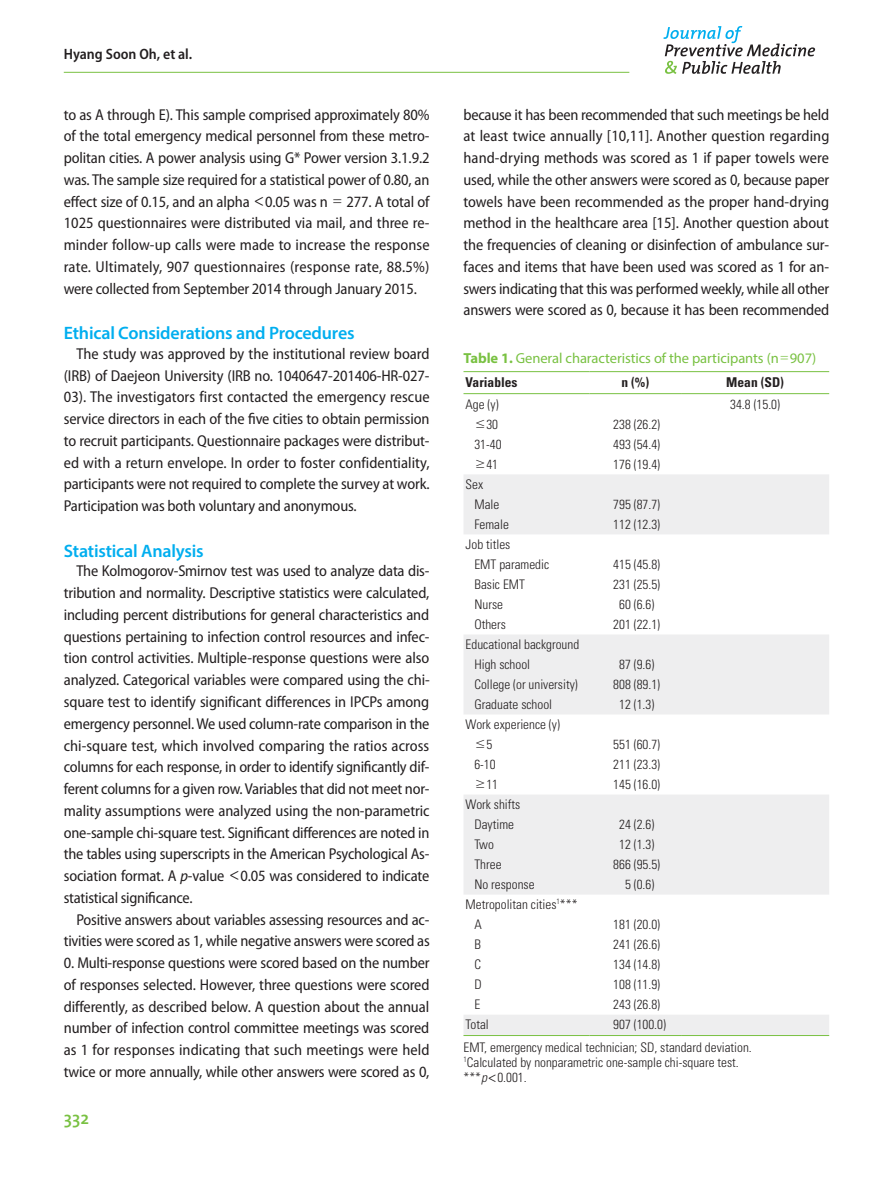
<style>
.page{position:relative;width:893px;height:1191px;background:#fff}
.page>*{position:absolute;margin:0;border:0;box-sizing:border-box;transform-origin:0 0}
.jpmph_중제목{font:600 18px "Myriad Pro";letter-spacing:-.01em;color:#00aeef}
.t1{font:600 18px "The Mix";color:#79c142}
.jpmph_본문{font:semi-condensed 15.75px/21.8px "Myriad Pro";letter-spacing:-.015em;color:#231f20;text-align:justify}
.jpmph_하시라-이름{font:600 semi-condensed 15px "Myriad Pro";color:#231f20}
.jpmph_표그림캡션{font:14.55px "Myriad Pro";letter-spacing:-.005em;color:#79c142}
.jpmph_표머리{font:700 condensed 13.5px "Univers LT Std";color:#231f20}
.jpmph_표본문{font:300 condensed 13.2px "Univers LT Std";color:#231f20}
.jpmph_표본문-2{font:13.2px "Dotum";color:#231f20}
.s1{font-family:"Dotum";font-stretch:normal}
.s2{font-style:italic}
.s3{font-weight:700}
.s4{font-family:"Dotum"}
.s5{font-family:"Dotum";font-weight:400;font-stretch:normal}
.s6{font-family:"Univers LT Std";font-weight:300;font-stretch:condensed}
</style>
<div class="page">
<hr style="left:64px;top:72px;width:565px;height:1px;background:#79c142">
<svg style="left:663px;top:26px;width:152px;height:48px"></svg>
<svg style="left:463px;top:372px;width:366px;height:1px"></svg>
<svg style="left:464px;top:474px;width:365px;height:561px"></svg>
<hr style="left:463px;top:371px;width:127px;height:1px;background:#79c142">
<hr style="left:590px;top:371px;width:91px;height:1px;background:#79c142">
<hr style="left:681px;top:371px;width:148px;height:1px;background:#79c142">
<hr style="left:463px;top:393px;width:127px;height:1px;background:#79c142">
<hr style="left:590px;top:393px;width:91px;height:1px;background:#79c142">
<hr style="left:681px;top:393px;width:148px;height:1px;background:#79c142">
<hr style="left:463px;top:1035px;width:127px;height:1px;background:#79c142">
<hr style="left:590px;top:1035px;width:91px;height:1px;background:#79c142">
<hr style="left:681px;top:1035px;width:148px;height:1px;background:#79c142">
<p class="jpmph_하시라-이름" style="left:64px;top:46px;width:130px">Hyang Soon Oh, et al.</p>
<p class="jpmph_본문" style="left:64px;top:104px;width:367px">to as A through E). This sample comprised approximately 80% of the total emergency medical personnel from these metro&shy;politan cities. A power analysis using G* Power version 3.1.9.2 was. The sample size required for a statistical power of 0.80, an effect size of 0.15, and an alpha <span class="s1">&lt;</span>0.05 was n <span class="s1">=</span> 277. A total of 1025 questionnaires were distributed via mail, and three re&shy;minder follow-up calls were made to increase the response rate. Ultimately, 907 questionnaires (response rate, 88.5%) were collected from September 2014 through January 2015.</p>
<p class="jpmph_중제목" style="left:64px;top:321px;width:292px">Ethical Considerations and Procedures</p>
<p class="jpmph_본문" style="left:64px;top:343px;width:367px;text-indent:13px">The study was approved by the institutional review board (IRB) of Daejeon University (IRB no. 1040647-201406-HR-027- 03). The investigators first contacted the emergency rescue service directors in each of the five cities to obtain permission to recruit participants. Questionnaire packages were distribut&shy;ed with a return envelope. In order to foster confidentiality, participants were not required to complete the survey at work.<br>Participation was both voluntary and anonymous.</p>
<p class="jpmph_중제목" style="left:64px;top:539px;width:141px">Statistical Analysis</p>
<p class="jpmph_본문" style="left:64px;top:560px;width:367px;text-indent:13px">The Kolmogorov-Smirnov test was used to analyze data dis&shy;tribution and normality. Descriptive statistics were calculated, including percent distributions for general characteristics and questions pertaining to infection control resources and infec&shy;tion control activities. Multiple-response questions were also analyzed. Categorical variables were compared using the chi&shy;square test to identify significant differences in IPCPs among emergency personnel. We used column-rate comparison in the chi-square test, which involved comparing the ratios across columns for each response, in order to identify significantly dif&shy;ferent columns for a given row. Variables that did not meet nor&shy;mality assumptions were analyzed using the non-parametric one-sample chi-square test. Significant differences are noted in the tables using superscripts in the American Psychological As&shy;sociation format. A <span class="s2">p</span>-value <span class="s1">&lt;</span>0.05 was considered to indicate statistical significance.</p>
<p class="jpmph_본문" style="left:64px;top:908px;width:367px;text-align:right">Positive answers about variables assessing resources and ac&shy;tivities were scored as 1, while negative answers were scored as</p>
<p class="jpmph_본문" style="left:64px;top:952px;width:367px">0. Multi-response questions were scored based on the number of responses selected. However, three questions were scored differently, as described below. A question about the annual number of infection control committee meetings was scored as 1 for responses indicating that such meetings were held twice or more annually, while other answers were scored as 0,</p>
<p class="t1" style="left:64px;top:1103px;width:27px">332</p>
<p class="jpmph_본문" style="left:463px;top:104px;width:367px">because it has been recommended that such meetings be held at least twice annually [10,11]. Another question regarding hand-drying methods was scored as 1 if paper towels were used, while the other answers were scored as 0, because paper towels have been recommended as the proper hand-drying method in the healthcare area [15]. Another question about the frequencies of cleaning or disinfection of ambulance sur&shy;faces and items that have been used was scored as 1 for an&shy;swers indicating that this was performed weekly, while all other answers were scored as 0, because it has been recommended</p>
<p class="jpmph_표그림캡션" style="left:463px;top:349px;width:354px"><span class="s3">Table 1.</span> General characteristics of the participants (n<span class="s4">=</span>907)</p>
<p class="jpmph_표머리" style="left:466px;top:374px;width:54px">Variables</p>
<p class="jpmph_표머리" style="left:621px;top:374px;width:29px">n (%)</p>
<p class="jpmph_표머리" style="left:726px;top:374px;width:59px">Mean (SD)</p>
<p class="jpmph_표본문" style="left:466px;top:396px;width:34px">Age (y)</p>
<p class="jpmph_표본문" style="left:730px;top:396px;width:51px">34.8 (15.0)</p>
<p class="jpmph_표본문" style="left:475px;top:416px;width:25px"><span class="s5">≤</span>30</p>
<p class="jpmph_표본문" style="left:613px;top:416px;width:48px">238 (26.2)</p>
<p class="jpmph_표본문" style="left:474px;top:436px;width:29px">31-40</p>
<p class="jpmph_표본문" style="left:613px;top:436px;width:48px">493 (54.4)</p>
<p class="jpmph_표본문" style="left:475px;top:456px;width:25px"><span class="s5">≥</span>41</p>
<p class="jpmph_표본문" style="left:613px;top:456px;width:48px">176 (19.4)</p>
<p class="jpmph_표본문" style="left:466px;top:476px;width:19px">Sex</p>
<p class="jpmph_표본문" style="left:474px;top:496px;width:26px">Male</p>
<p class="jpmph_표본문" style="left:613px;top:496px;width:48px">795 (87.7)</p>
<p class="jpmph_표본문" style="left:474px;top:516px;width:36px">Female</p>
<p class="jpmph_표본문" style="left:613px;top:516px;width:48px">112 (12.3)</p>
<p class="jpmph_표본문" style="left:466px;top:536px;width:46px">Job titles</p>
<p class="jpmph_표본문" style="left:474px;top:556px;width:76px">EMT paramedic</p>
<p class="jpmph_표본문" style="left:613px;top:556px;width:48px">415 (45.8)</p>
<p class="jpmph_표본문" style="left:474px;top:576px;width:52px">Basic EMT</p>
<p class="jpmph_표본문" style="left:613px;top:576px;width:48px">231 (25.5)</p>
<p class="jpmph_표본문" style="left:474px;top:596px;width:30px">Nurse</p>
<p class="jpmph_표본문" style="left:619px;top:596px;width:37px">60 (6.6)</p>
<p class="jpmph_표본문" style="left:474px;top:616px;width:33px">Others</p>
<p class="jpmph_표본문" style="left:613px;top:616px;width:48px">201 (22.1)</p>
<p class="jpmph_표본문" style="left:466px;top:636px;width:115px">Educational background</p>
<p class="jpmph_표본문" style="left:474px;top:656px;width:57px">High school</p>
<p class="jpmph_표본문" style="left:619px;top:656px;width:37px">87 (9.6)</p>
<p class="jpmph_표본문" style="left:474px;top:676px;width:105px">College (or university)</p>
<p class="jpmph_표본문" style="left:613px;top:676px;width:48px">808 (89.1)</p>
<p class="jpmph_표본문" style="left:474px;top:696px;width:79px">Graduate school</p>
<p class="jpmph_표본문" style="left:619px;top:696px;width:37px">12 (1.3)</p>
<p class="jpmph_표본문" style="left:466px;top:716px;width:96px">Work experience (y)</p>
<p class="jpmph_표본문-2" style="left:475px;top:738px;width:19px">≤<span class="s6">5</span></p>
<p class="jpmph_표본문" style="left:613px;top:736px;width:48px">551 (60.7)</p>
<p class="jpmph_표본문" style="left:474px;top:756px;width:23px">6-10</p>
<p class="jpmph_표본문" style="left:613px;top:756px;width:48px">211 (23.3)</p>
<p class="jpmph_표본문" style="left:475px;top:776px;width:25px"><span class="s5">≥</span>11</p>
<p class="jpmph_표본문" style="left:613px;top:776px;width:48px">145 (16.0)</p>
<p class="jpmph_표본문" style="left:466px;top:796px;width:56px">Work shifts</p>
<p class="jpmph_표본문" style="left:474px;top:816px;width:41px">Daytime</p>
<p class="jpmph_표본문" style="left:619px;top:816px;width:37px">24 (2.6)</p>
<p class="jpmph_표본문" style="left:474px;top:836px;width:21px">Two</p>
<p class="jpmph_표본문" style="left:619px;top:836px;width:37px">12 (1.3)</p>
<p class="jpmph_표본문" style="left:474px;top:856px;width:29px">Three</p>
<p class="jpmph_표본문" style="left:613px;top:856px;width:48px">866 (95.5)</p>
<p class="jpmph_표본문" style="left:474px;top:876px;width:62px">No response</p>
<p class="jpmph_표본문" style="left:625px;top:876px;width:31px">5 (0.6)</p>
<p class="jpmph_표본문" style="left:466px;top:896px;width:113px">Metropolitan cities<sup>1</sup>***</p>
<p class="jpmph_표본문" style="left:474px;top:916px;width:9px">A</p>
<p class="jpmph_표본문" style="left:613px;top:916px;width:48px">181 (20.0)</p>
<p class="jpmph_표본문" style="left:474px;top:936px;width:8px">B</p>
<p class="jpmph_표본문" style="left:613px;top:936px;width:48px">241 (26.6)</p>
<p class="jpmph_표본문" style="left:474px;top:956px;width:8px">C</p>
<p class="jpmph_표본문" style="left:613px;top:956px;width:48px">134 (14.8)</p>
<p class="jpmph_표본문" style="left:474px;top:976px;width:9px">D</p>
<p class="jpmph_표본문" style="left:613px;top:976px;width:48px">108 (11.9)</p>
<p class="jpmph_표본문" style="left:474px;top:996px;width:7px">E</p>
<p class="jpmph_표본문" style="left:613px;top:996px;width:48px">243 (26.8)</p>
<p class="jpmph_표본문" style="left:466px;top:1016px;width:25px">Total</p>
<p class="jpmph_표본문" style="left:613px;top:1016px;width:54px">907 (100.0)</p>
<p class="jpmph_표본문" style="left:463px;top:1039px;width:290px">EMT, emergency medical technician; SD, standard deviation.</p>
<p class="jpmph_표본문" style="left:463px;top:1054px;width:277px"><sup>1</sup>Calculated by nonparametric one-sample chi-square test.</p>
<p class="jpmph_표본문" style="left:463px;top:1069px;width:65px">***<span class="s2">p</span><span class="s5">&lt;</span>0.001.</p>
</div>
